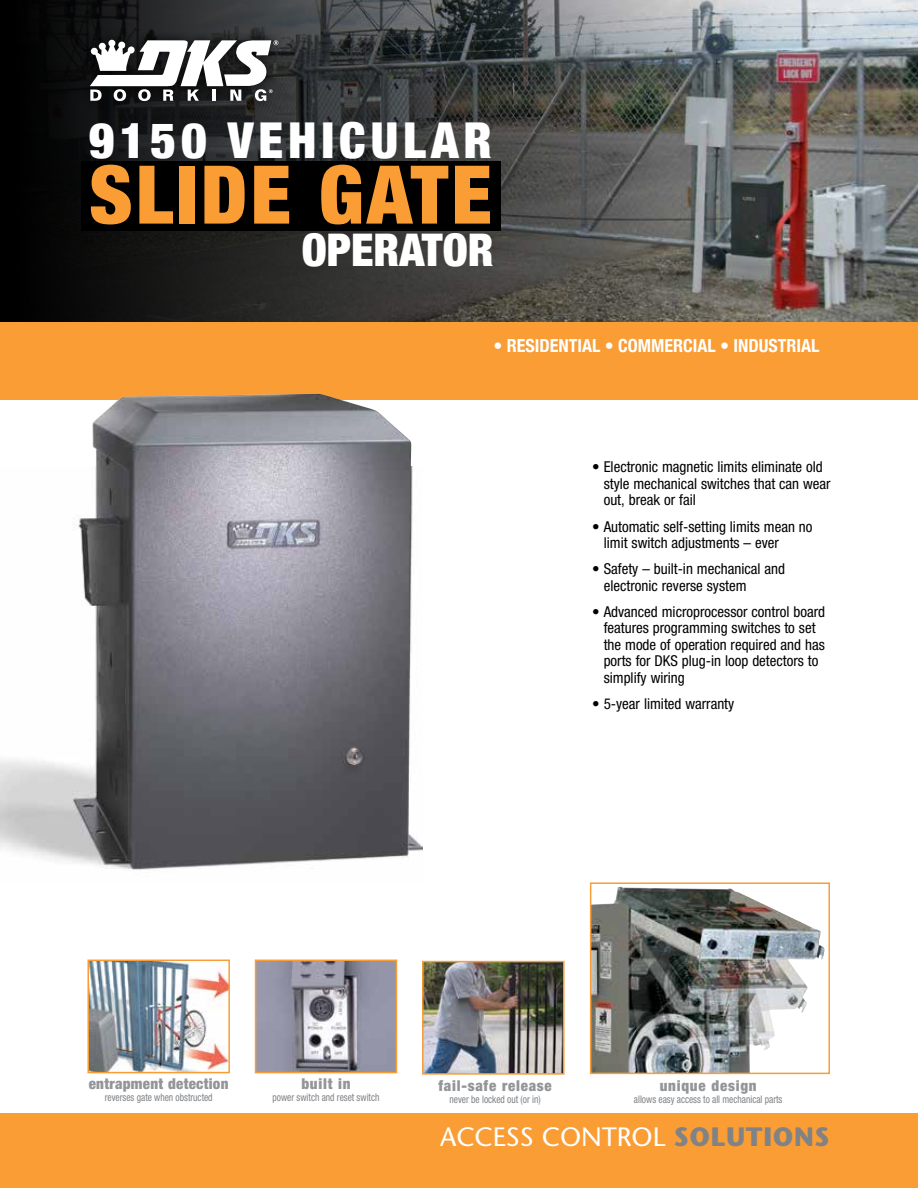
<style>
.page{position:relative;width:918px;height:1188px;background:#fff}
.page>*{position:absolute;margin:0;border:0;box-sizing:border-box;transform-origin:0 0}
.t1{font:900 condensed 81px "Helvetica Neue";letter-spacing:.04em;color:#f99d34}
.t2{font:900 condensed 49.5px "Helvetica Neue";letter-spacing:.1em;color:#fff}
.t3{font:900 condensed 45px "Helvetica Neue";color:#fff}
.t4{font:26.55px "Stone Sans";color:#fff}
.t5{font:700 condensed 18px "Helvetica Neue";color:#fff}
.t6{font:condensed 15px/16.5px "Helvetica Neue";color:#000}
.t7{font:900 condensed 15px "Helvetica Neue";letter-spacing:.05em;color:#939598}
.t8{font:900 condensed 15px "Helvetica Neue";letter-spacing:.02em;color:#939598}
.t9{font:condensed 10.5px "Helvetica Neue";color:#808285;scale:.9 1}
.s1{font-weight:700;color:#808285}
</style>
<div class="page">
<svg style="left:0;top:0;width:918px;height:322px;background:#4c4c4b"></svg>
<div style="left:0;top:1113px;width:918px;height:75px;background:#f99d34"></div>
<div style="left:81px;top:161px;width:419px;height:69px;background:#000"></div>
<div style="left:81px;top:31px;width:206px;height:79px;background:#000;opacity:.75"></div>
<svg style="left:90px;top:40px;width:188px;height:61px"></svg>
<div style="left:0;top:322px;width:918px;height:78px;background:#f99d34"></div>
<img style="left:593px;top:887px;width:232px;height:184px">
<div style="left:590px;top:882px;width:240px;height:192px;border:2px solid #f99d34"></div>
<img style="left:425px;top:964px;width:137px;height:108px">
<div style="left:422px;top:961px;width:143px;height:114px;border:2px solid #f99d34"></div>
<img style="left:90px;top:963px;width:137px;height:107px">
<div style="left:87px;top:960px;width:143px;height:113px;border:2px solid #f99d34"></div>
<img style="left:258px;top:963px;width:136px;height:107px">
<div style="left:255px;top:960px;width:142px;height:113px;border:2px solid #f99d34"></div>
<img style="left:92px;top:394px;width:321px;height:73px">
<img style="left:0;top:467px;width:422px;height:403px">
<h2 class="t2" style="left:89px;top:99px;width:405px">9150 VEHICULAR</h2>
<h1 class="t1" style="left:89px;top:128px;width:399px">SLIDE GATE</h1>
<h3 class="t3" style="left:302px;top:213px;width:167px">OPERATOR</h3>
<p class="t5" style="left:494px;top:331px;width:312px">• RESIDENTIAL • COMMERCIAL • INDUSTRIAL</p>
<p class="t6" style="left:604px;top:459px;width:228px;text-indent:-11px">• Electronic magnetic limits eliminate old style mechanical switches that can wear out, break or fail</p>
<p class="t6" style="left:604px;top:518px;width:210px;text-indent:-11px">• Automatic self-setting limits mean no limit switch adjustments – ever</p>
<p class="t6" style="left:604px;top:561px;width:183px;text-indent:-11px">• Safety – built-in mechanical and electronic reverse system</p>
<p class="t6" style="left:604px;top:603px;width:223px;text-indent:-11px">• Advanced microprocessor control board features programming switches to set the mode of operation required and has ports for DKS plug-in loop detectors to simplify wiring</p>
<p class="t6" style="left:592px;top:696px;width:144px">• 5-year limited warranty</p>
<p class="t8" style="left:89px;top:1075px;width:141px">entrapment detection</p>
<p class="t9" style="left:105px;top:1092px;width:121px">reverses gate when obstructed</p>
<p class="t7" style="left:301px;top:1075px;width:51px">built in</p>
<p class="t9" style="left:273px;top:1092px;width:120px">power switch and reset switch</p>
<p class="t7" style="left:438px;top:1076px;width:115px">fail-safe release</p>
<p class="t9" style="left:450px;top:1093px;width:103px">never be locked out (or in)</p>
<p class="t7" style="left:660px;top:1076px;width:99px">unique design</p>
<p class="t9" style="left:634px;top:1093px;width:167px">allows easy access to all mechanical parts</p>
<h3 class="t4" style="left:440px;top:1120px;width:389px">ACCESS CONTROL <span class="s1">SOLUTIONS</span></h3>
</div>
